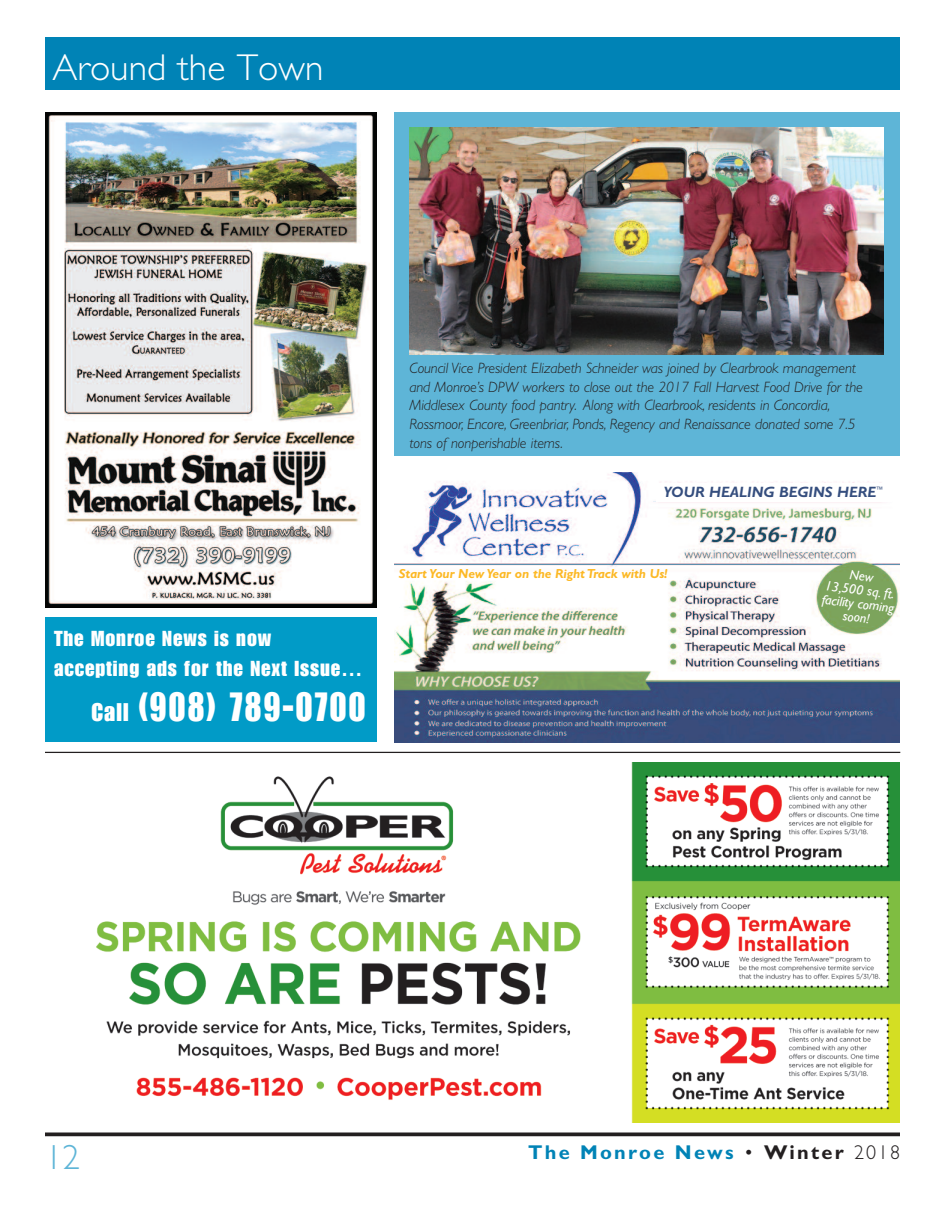
<style>
.page{position:relative;width:945px;height:1215px;background:#fff}
.page>*{position:absolute;margin:0;border:0;box-sizing:border-box;transform-origin:0 0}
.t1{font:40px "Impact LT Std";letter-spacing:.05em;color:#fff;scale:.9 1}
.t2{font:300 37.5px "Gill Sans Std";color:#fff}
.t3{font:300 35px "Gill Sans Std";color:#5eb5d7}
.t4{font:21.25px/30px "Impact LT Std";letter-spacing:.045em;color:#fff}
.t5{font:700 20px "Gill Sans Std";letter-spacing:.11em;color:#0083b6}
.t6{font:italic 300 15px/18.8px "Gill Sans Std";letter-spacing:-.01em;color:#231f20}
.t7{font:italic 700 15px "Gill Sans";color:#354e7e}
.t8{font:italic 13.75px/13.8px "Gill Sans Std";color:#fff;text-align:center}
.t9{font:italic 700 13.12px "Gill Sans";letter-spacing:-.01em;color:#fcb825}
.s1{font-size:25px}
.s2{font-weight:300;color:#231f20}
.s3{color:#231f20}
</style>
<div class="page">
<div style="left:46px;top:37px;width:854px;height:53px;background:#0083b6"></div>
<svg style="left:45px;top:1132px;width:855px;height:4px;background:#3e3a3b"></svg>
<img style="left:96px;top:762px;width:804px;height:360px">
<hr style="left:45px;top:752px;width:855px;height:1px;background:#231f20">
<img style="left:45px;top:112px;width:331px;height:495px">
<div style="left:45px;top:618px;width:331px;height:124px;background:#019bc7"></div>
<div style="left:394px;top:112px;width:506px;height:344px;background:#5eb5d7"></div>
<img style="left:410px;top:128px;width:474px;height:226px">
<img style="left:394px;top:473px;width:506px;height:270px">
<div style="left:656px;top:483px;width:235px;height:18px;background:#fff"></div>
<h2 class="t2" style="left:52px;top:53px;width:273px">Around the Town</h2>
<h3 class="t4" style="left:54px;top:624px;width:310px">The Monroe News is now<br>accepting ads for the Next Issue…</h3>
<h1 class="t1" style="left:91px;top:693px;width:307px"><span class="s1">Call</span> (908) 789-0700</h1>
<p class="t6" style="left:410px;top:360px;width:455px">Council Vice President Elizabeth Schneider was joined by Clearbrook management and Monroe’s DPW workers to close out the 2017 Fall Harvest Food Drive for the Middlesex County food pantry. Along with Clearbrook, residents in Concordia, Rossmoor, Encore, Greenbriar, Ponds, Regency and Renaissance donated some 7.5 tons of nonperishable items.</p>
<p class="t7" style="left:663px;top:486px;width:222px">YOUR HEALING BEGINS HERE<sup>™</sup></p>
<p class="t9" style="left:399px;top:569px;width:270px">Start Your New Year on the RightTrack with Us!</p>
<p class="t8" style="left:826px;top:566px;width:74px;rotate:7deg">New<br>13,500 sq. ft. facility coming soon!</p>
<h3 class="t3" style="left:45px;top:1144px;width:36px">12</h3>
<h3 class="t5" style="left:528px;top:1144px;width:373px">The Monroe News <span class="s2">•</span> <span class="s3">Winter</span> <span class="s2">2018</span></h3>
</div>
